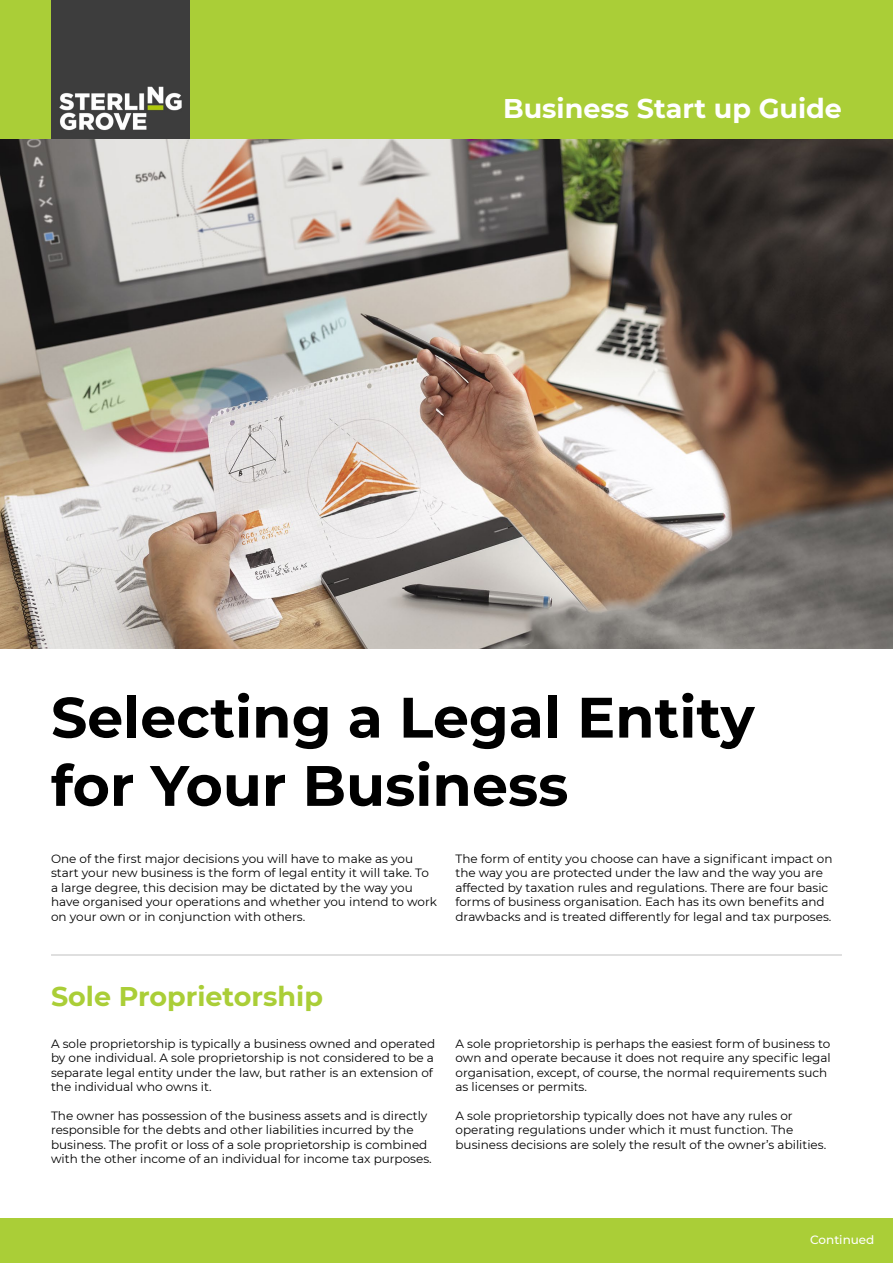
<style>
.page{position:relative;width:893px;height:1263px;background:#fff}
.page>*{position:absolute;margin:0;border:0;box-sizing:border-box;transform-origin:0 0}
.t1{font:700 56.85px/68.2px "Montserrat";color:#000}
.t2{font:700 27px "Montserrat";color:#fff}
.t3{font:700 27px "Montserrat";color:#aace37}
.t4{font:12px/14.4px "Montserrat";color:#000}
.t5{font:500 12px "Montserrat";color:#fff}
</style>
<div class="page">
<img style="left:0;top:139px;width:893px;height:509px">
<div style="left:0;top:0;width:893px;height:139px;background:#aace37"></div>
<img style="left:51px;top:0;width:139px;height:139px">
<hr style="left:51px;top:955px;width:791px;height:1px;background:#c0c0c0">
<div style="left:0;top:1218px;width:893px;height:45px;background:#aace37"></div>
<p class="t2" style="left:503px;top:89px;width:340px">Business Start up Guide</p>
<p class="t1" style="left:51px;top:680px;width:705px">Selecting a Legal Entity for Your Business</p>
<p class="t4" style="left:51px;top:851px;width:387px">One of the first major decisions you will have to make as you start your new business is the form of legal entity it will take. To a large degree, this decision may be dictated by the way you have organised your operations and whether you intend to work on your own or in conjunction with others.</p>
<p class="t4" style="left:455px;top:851px;width:378px">The form of entity you choose can have a significant impact on the way you are protected under the law and the way you are affected by taxation rules and regulations. There are four basic forms of business organisation. Each has its own benefits and drawbacks and is treated differently for legal and tax purposes.</p>
<p class="t3" style="left:51px;top:977px;width:273px">Sole Proprietorship</p>
<p class="t4" style="left:51px;top:1036px;width:386px">A sole proprietorship is typically a business owned and operated by one individual. A sole proprietorship is not considered to be a separate legal entity under the law, but rather is an extension of the individual who owns it.</p>
<p class="t4" style="left:51px;top:1108px;width:382px">The owner has possession of the business assets and is directly responsible for the debts and other liabilities incurred by the business. The profit or loss of a sole proprietorship is combined with the other income of an individual for income tax purposes.</p>
<p class="t4" style="left:455px;top:1036px;width:377px">A sole proprietorship is perhaps the easiest form of business to own and operate because it does not require any specific legal organisation, except, of course, the normal requirements such as licenses or permits.</p>
<p class="t4" style="left:455px;top:1108px;width:372px">A sole proprietorship typically does not have any rules or operating regulations under which it must function. The business decisions are solely the result of the owner’s abilities.</p>
<p class="t5" style="left:810px;top:1232px;width:66px">Continued</p>
</div>
